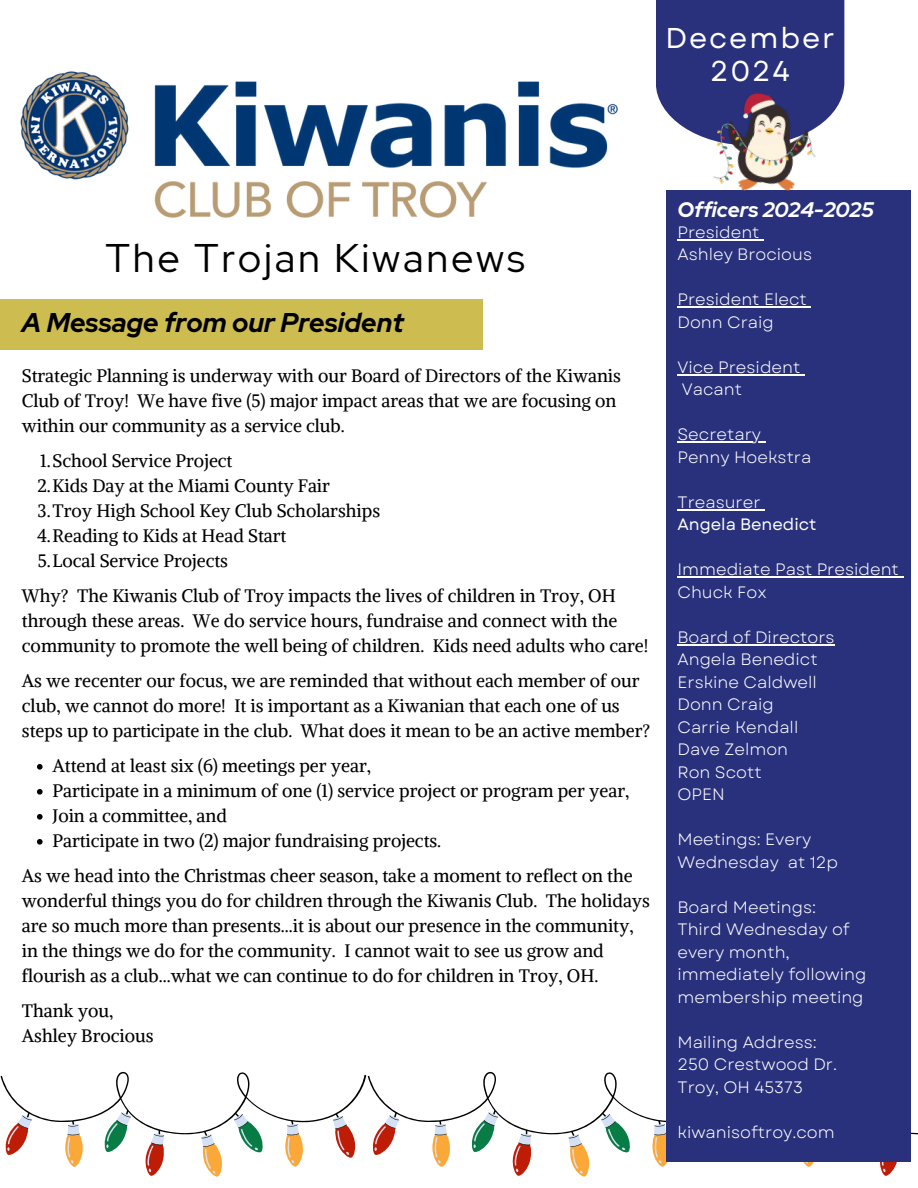
<style>
.page{position:relative;width:918px;height:1188px;background:#fff}
.page>*{position:absolute;margin:0;border:0;box-sizing:border-box;transform-origin:0 0}
.t1{font:39.9px "Red Hat Display";letter-spacing:.07em;color:#000}
.t2{font:28.65px/32.7px "Garet";letter-spacing:.065em;color:#fff;text-align:center}
.t3{font:italic 700 27px "Red Hat Display";color:#000}
.t4{font:italic 700 21px "Red Hat Display";color:#fff}
.t5{font:18px "Alike";color:#000}
.t6{font:16.5px/22.5px "Garet";color:#fff}
.t7{font:16.5px "Garet";color:#fff}
</style>
<div class="page">
<div style="left:0;top:299px;width:483px;height:50px;background:#cdbd50"></div>
<div style="left:666px;top:190px;width:245px;height:972px;background:#29317d"></div>
<div style="left:656px;top:0;width:188px;height:145px;background:#29317d"></div>
<img style="left:20px;top:71px;width:598px;height:147px">
<svg style="left:1px;top:1072px;width:917px;height:105px"></svg>
<img style="left:706px;top:92px;width:121px;height:99px">
<svg style="left:37px;top:764px;width:6px;height:6px"></svg>
<svg style="left:37px;top:789px;width:6px;height:6px"></svg>
<svg style="left:37px;top:814px;width:6px;height:6px"></svg>
<svg style="left:37px;top:839px;width:6px;height:6px"></svg>
<hr style="left:677px;top:239px;width:83px;height:1px;background:#fff">
<hr style="left:677px;top:307px;width:130px;height:1px;background:#fff">
<hr style="left:677px;top:374px;width:123px;height:1px;background:#fff">
<hr style="left:677px;top:442px;width:84px;height:1px;background:#fff">
<hr style="left:677px;top:509px;width:84px;height:1px;background:#fff">
<hr style="left:677px;top:577px;width:222px;height:1px;background:#fff">
<hr style="left:677px;top:644px;width:158px;height:1px;background:#fff">
<p class="t2" style="left:665px;top:22px;width:171px">December<br>2024</p>
<p class="t1" style="left:106px;top:231px;width:421px">The Trojan Kiwanews</p>
<p class="t3" style="left:22px;top:305px;width:383px">A Message from our President</p>
<h3 class="t5" style="left:22px;top:364px;width:600px">Strategic Planning is underway with our Board of Directors of the Kiwanis</h3>
<p class="t5" style="left:22px;top:389px;width:596px">Club of Troy! We have five (5) major impact areas that we are focusing on</p>
<p class="t5" style="left:22px;top:414px;width:324px">within our community as a service club.</p>
<h4 class="t5" style="left:40px;top:449px;width:194px">1.School Service Project</h4>
<p class="t5" style="left:37px;top:474px;width:294px">2.Kids Day at the Miami County Fair</p>
<p class="t5" style="left:38px;top:499px;width:344px">3.Troy High School Key Club Scholarships</p>
<p class="t5" style="left:37px;top:524px;width:251px">4.Reading to Kids at Head Start</p>
<p class="t5" style="left:38px;top:549px;width:192px">5.Local Service Projects</p>
<p class="t5" style="left:22px;top:584px;width:595px">Why? The Kiwanis Club of Troy impacts the lives of children in Troy, OH</p>
<p class="t5" style="left:22px;top:609px;width:597px">through these areas. We do service hours, fundraise and connect with the</p>
<p class="t5" style="left:22px;top:634px;width:628px">community to promote the well being of children. Kids need adults who care!</p>
<p class="t5" style="left:22px;top:669px;width:619px">As we recenter our focus, we are reminded that without each member of our</p>
<p class="t5" style="left:22px;top:694px;width:599px">club, we cannot do more! It is important as a Kiwanian that each one of us</p>
<p class="t5" style="left:22px;top:719px;width:630px">steps up to participate in the club. What does it mean to be an active member?</p>
<p class="t5" style="left:53px;top:754px;width:320px">Attend at least six (6) meetings per year,</p>
<p class="t5" style="left:53px;top:779px;width:578px">Participate in a minimum of one (1) service project or program per year,</p>
<p class="t5" style="left:53px;top:804px;width:176px">Join a committee, and</p>
<p class="t5" style="left:53px;top:829px;width:390px">Participate in two (2) major fundraising projects.</p>
<p class="t5" style="left:22px;top:864px;width:612px">As we head into the Christmas cheer season, take a moment to reflect on the</p>
<p class="t5" style="left:22px;top:889px;width:630px">wonderful things you do for children through the Kiwanis Club. The holidays</p>
<p class="t5" style="left:22px;top:914px;width:613px">are so much more than presents...it is about our presence in the community,</p>
<p class="t5" style="left:22px;top:939px;width:583px">in the things we do for the community. I cannot wait to see us grow and</p>
<p class="t5" style="left:22px;top:964px;width:578px">flourish as a club...what we can continue to do for children in Troy, OH.</p>
<p class="t5" style="left:22px;top:999px;width:93px">Thank you,</p>
<p class="t5" style="left:22px;top:1024px;width:133px">Ashley Brocious</p>
<p class="t4" style="left:677px;top:196px;width:198px">Officers 2024-2025</p>
<p class="t6" style="left:677px;top:221px;width:84px">President</p>
<p class="t6" style="left:677px;top:244px;width:136px">Ashley Brocious</p>
<p class="t6" style="left:677px;top:289px;width:131px">President Elect</p>
<h1 class="t6" style="left:677px;top:311px;width:98px">Donn Craig</h1>
<h2 class="t6" style="left:677px;top:356px;width:124px">Vice President</h2>
<p class="t6" style="left:682px;top:379px;width:62px">Vacant</p>
<p class="t6" style="left:677px;top:424px;width:85px">Secretary</p>
<p class="t6" style="left:677px;top:446px;width:135px">Penny Hoekstra</p>
<p class="t6" style="left:677px;top:491px;width:85px">Treasurer</p>
<p class="t7" style="left:677px;top:513px;width:141px">Angela Benedict</p>
<p class="t6" style="left:677px;top:559px;width:223px">Immediate Past President</p>
<p class="t6" style="left:677px;top:581px;width:91px">Chuck Fox</p>
<p class="t6" style="left:677px;top:626px;width:159px">Board of Directors</p>
<p class="t6" style="left:677px;top:649px;width:142px">Angela Benedict</p>
<p class="t6" style="left:677px;top:671px;width:141px">Erskine Caldwell</p>
<p class="t6" style="left:677px;top:694px;width:98px">Donn Craig</p>
<p class="t6" style="left:677px;top:716px;width:122px">Carrie Kendall</p>
<p class="t6" style="left:677px;top:739px;width:112px">Dave Zelmon</p>
<p class="t6" style="left:677px;top:761px;width:86px">Ron Scott</p>
<p class="t6" style="left:677px;top:784px;width:49px">OPEN</p>
<p class="t6" style="left:677px;top:829px;width:162px">Meetings: Every<br>Wednesday at 12p</p>
<p class="t6" style="left:677px;top:896px;width:140px">Board Meetings:</p>
<p class="t6" style="left:677px;top:919px;width:190px">Third Wednesday of every month, immediately following membership meeting</p>
<p class="t6" style="left:677px;top:1031px;width:141px">Mailing Address:</p>
<p class="t6" style="left:677px;top:1054px;width:161px">250 Crestwood Dr.</p>
<p class="t6" style="left:677px;top:1076px;width:127px">Troy, OH 45373</p>
<p class="t6" style="left:677px;top:1121px;width:159px">kiwanisoftroy.com</p>
</div>
